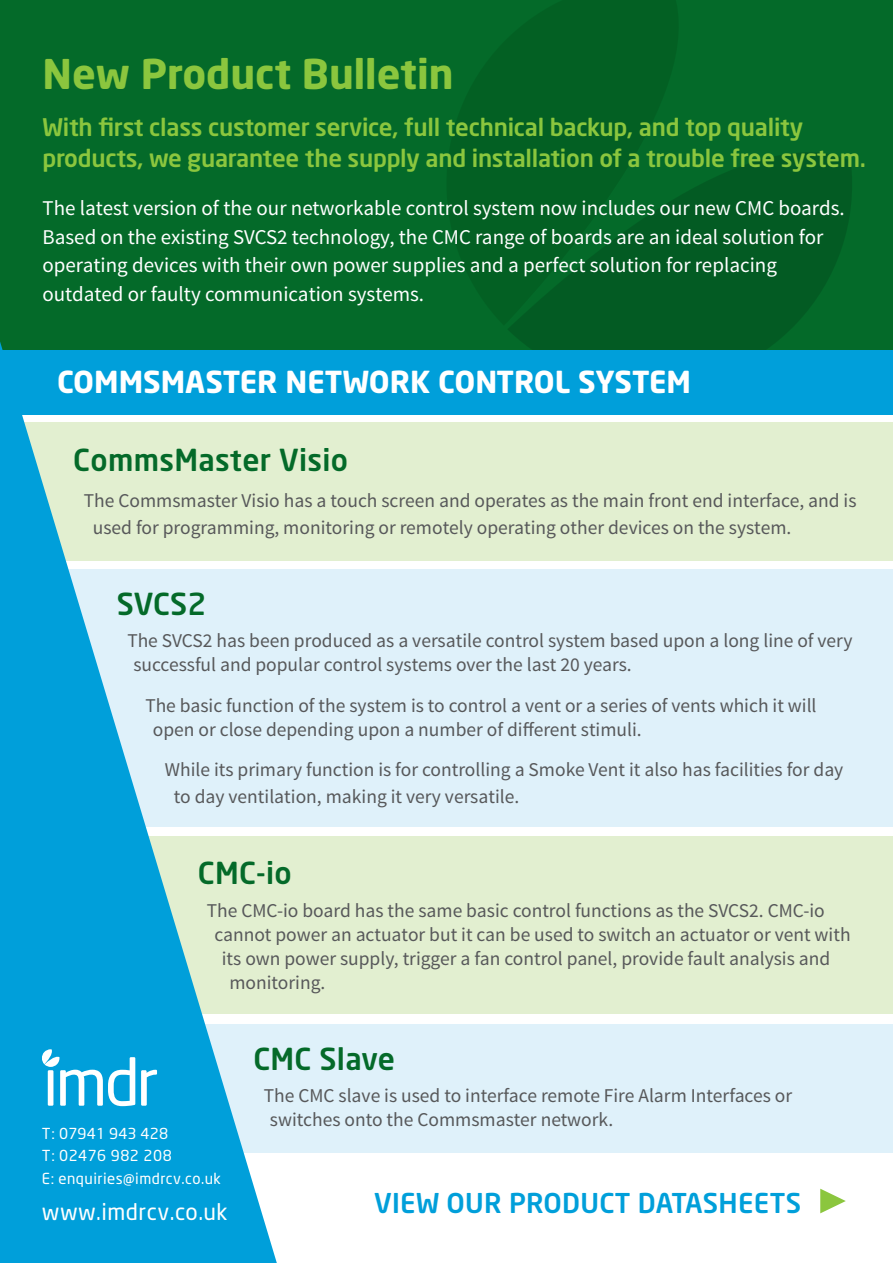
<style>
.page{position:relative;width:893px;height:1263px;background:#fff}
.page>*{position:absolute;margin:0;border:0;box-sizing:border-box;transform-origin:0 0}
.t1{font:700 40.5px "Neo Sans Std";color:#8bc63e}
.t2{font:500 30px "Neo Sans Std";letter-spacing:.01em;color:#046a29}
.t3{font:700 30px "Neo Sans Std";color:#fff}
.t4{font:500 27px "Neo Sans Std";letter-spacing:.01em;color:#009fda}
.t5{font:500 24px/31.5px "Neo Sans Std";letter-spacing:-.01em;color:#8bc63e}
.t6{font:22.5px "Neo Sans";letter-spacing:.02em;color:#fff}
.t7{font:21px/28.5px "Source Sans Pro";color:#fff}
.t8{font:19.5px/24px "Source Sans Pro";color:#57585a}
.t9{font:15px "Neo Sans";letter-spacing:.03em;color:#fff}
.t10{font:15px "Neo Sans";letter-spacing:.01em;color:#fff}
</style>
<div class="page">
<div style="left:0;top:0;width:893px;height:388px;background:#046a29"></div>
<div style="left:0;top:1024px;width:893px;height:128px;background:#dff1fa"></div>
<div style="left:0;top:836px;width:893px;height:177px;background:#e2efd0"></div>
<div style="left:0;top:570px;width:893px;height:257px;background:#dff1fa"></div>
<div style="left:0;top:422px;width:893px;height:139px;background:#e2efd0"></div>
<svg style="left:508px;top:152px;width:344px;height:198px;fill:#035b23"></svg>
<div style="left:0;top:350px;width:893px;height:64px;background:#009fda"></div>
<svg style="left:820px;top:1189px;width:26px;height:24px"></svg>
<svg style="left:0;top:342px;width:277px;height:921px;fill:#009fda"></svg>
<svg style="left:141px;top:1070px;width:16px;height:36px"></svg>
<svg style="left:41px;top:1049px;width:94px;height:57px;background:#4fbce5"></svg>
<p class="t1" style="left:43px;top:48px;width:413px">New Product Bulletin</p>
<p class="t5" style="left:43px;top:111px;width:825px">With first class customer service, full technical backup, and top quality products, we guarantee the supply and installation of a trouble free system.</p>
<p class="t7" style="left:43px;top:195px;width:804px">The latest version of the our networkable control system now includes our new CMC boards.<br>Based on the existing SVCS2 technology, the CMC range of boards are an ideal solution for operating devices with their own power supplies and a perfect solution for replacing</p>
<p class="t7" style="left:43px;top:280px;width:383px">outdated or faulty communication systems.</p>
<p class="t3" style="left:57px;top:363px;width:635px">COMMSMASTER NETWORK CONTROL SYSTEM</p>
<p class="t2" style="left:73px;top:441px;width:276px">CommsMaster Visio</p>
<p class="t8" style="left:93px;top:487px;width:765px;line-height:27px;text-indent:-9px">The Commsmaster Visio has a touch screen and operates as the main front end interface, and is used for programming, monitoring or remotely operating other devices on the system.</p>
<p class="t2" style="left:117px;top:585px;width:91px">SVCS2</p>
<p class="t8" style="left:133px;top:629px;width:721px;text-indent:-6px">The SVCS2 has been produced as a versatile control system based upon a long line of very successful and popular control systems over the last 20 years.</p>
<p class="t8" style="left:153px;top:693px;width:665px;text-indent:-8px">The basic function of the system is to control a vent or a series of vents which it will open or close depending upon a number of different stimuli.</p>
<p class="t8" style="left:174px;top:756px;width:671px;line-height:27px;text-indent:-9px">While its primary function is for controlling a Smoke Vent it also has facilities for day to day ventilation, making it very versatile.</p>
<p class="t2" style="left:198px;top:854px;width:95px">CMC-io</p>
<p class="t8" style="left:207px;top:898px;width:619px">The CMC-io board has the same basic control functions as the SVCS2. CMC-io</p>
<p class="t8" style="left:214px;top:922px;width:638px">cannot power an actuator but it can be used to switch an actuator or vent with</p>
<p class="t8" style="left:222px;top:946px;width:610px">its own power supply, trigger a fan control panel, provide fault analysis and</p>
<p class="t8" style="left:229px;top:970px;width:98px">monitoring.</p>
<p class="t10" style="left:42px;top:1126px;width:128px">T:07941 943 428</p>
<p class="t9" style="left:42px;top:1148px;width:131px">T:02476 982 208</p>
<p class="t9" style="left:42px;top:1171px;width:181px">E:enquiries@imdrcv.co.uk</p>
<p class="t6" style="left:42px;top:1200px;width:187px">www.imdrcv.co.uk</p>
<p class="t2" style="left:253px;top:1040px;width:143px">CMC Slave</p>
<p class="t8" style="left:270px;top:1084px;width:524px;text-indent:-6px">The CMC slave is used to interface remote Fire Alarm Interfaces or switches onto the Commsmaster network.</p>
<p class="t4" style="left:374px;top:1185px;width:428px">VIEW OUR PRODUCT DATASHEETS</p>
</div>
